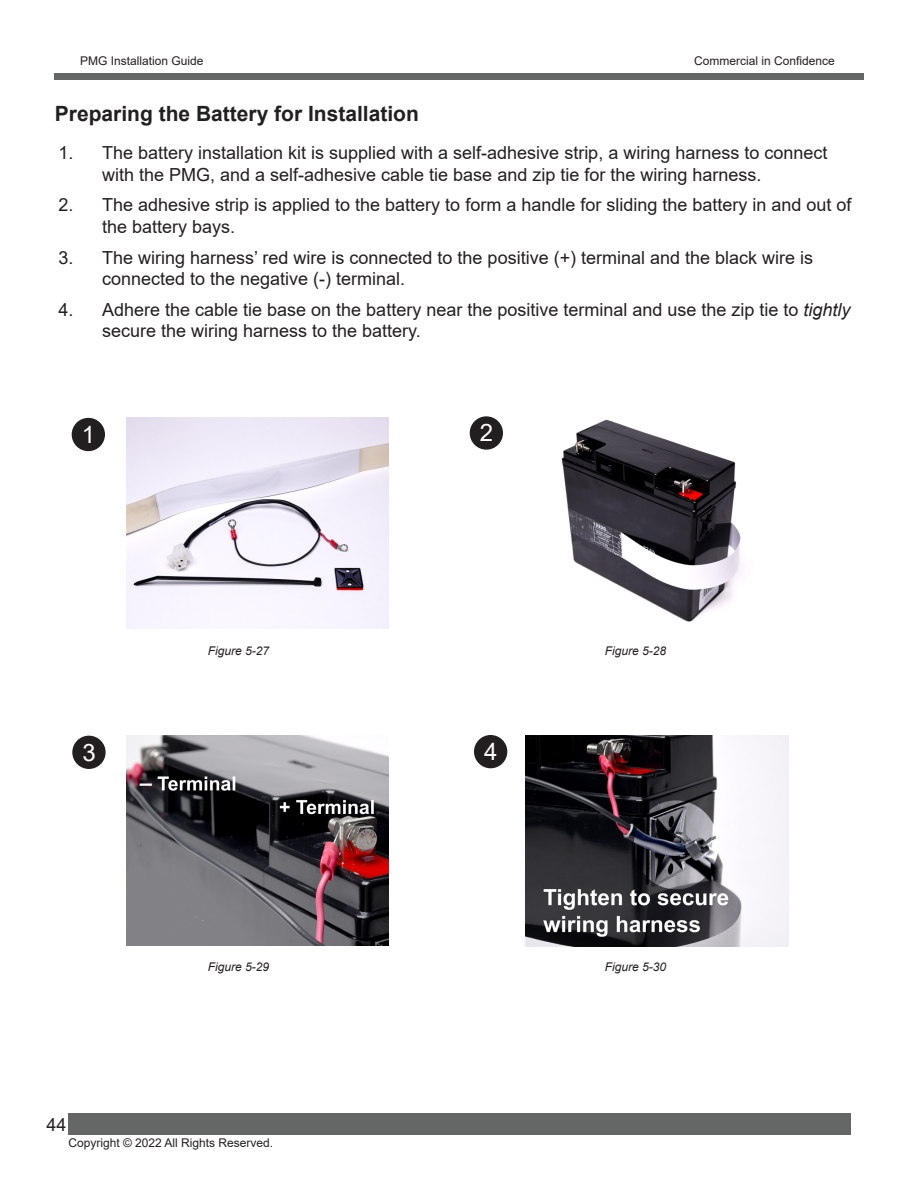
<style>
.page{position:relative;width:918px;height:1188px;background:#fff}
.page>*{position:absolute;margin:0;border:0;box-sizing:border-box;transform-origin:0 0}
.t1{font:24px "Arial";color:#fff}
.t2{font:700 21px "Arial";color:#231f20}
.t3{font:18px/21.6px "Arial";color:#231f20}
.t4{font:12px "Arial";color:#231f20}
.t5{font:italic 12px "Arial";color:#231f20}
.s1{font-style:italic}
</style>
<div class="page">
<div style="left:54px;top:73px;width:810px;height:7px;background:#656666"></div>
<div style="left:68px;top:1113px;width:783px;height:22px;background:#656666"></div>
<img style="left:126px;top:418px;width:263px;height:210px">
<div style="left:72px;top:419px;width:32px;height:31px;background:#231f20;border-radius:50%"></div>
<div style="left:72px;top:418px;width:33px;height:33px;border:2px solid #231f20;border-radius:50%"></div>
<div style="left:470px;top:417px;width:32px;height:32px;background:#231f20;border-radius:50%"></div>
<div style="left:470px;top:416px;width:33px;height:34px;border:2px solid #231f20;border-radius:50%"></div>
<div style="left:73px;top:736px;width:32px;height:32px;background:#231f20;border-radius:50%"></div>
<div style="left:72px;top:736px;width:34px;height:33px;border:2px solid #231f20;border-radius:50%"></div>
<div style="left:475px;top:736px;width:32px;height:32px;background:#231f20;border-radius:50%"></div>
<div style="left:474px;top:735px;width:33px;height:33px;border:2px solid #231f20;border-radius:50%"></div>
<img style="left:561px;top:419px;width:180px;height:203px">
<img style="left:126px;top:736px;width:263px;height:210px">
<img style="left:526px;top:735px;width:263px;height:212px">
<p class="t4" style="left:80px;top:52px;width:125px">PMG Installation Guide</p>
<p class="t4" style="left:694px;top:52px;width:142px">Commercial in Confidence</p>
<p class="t2" style="left:55px;top:99px;width:366px">Preparing the Battery for Installation</p>
<p class="t3" style="left:102px;top:142px;width:727px;text-indent:-44px">1. The battery installation kit is supplied with a self-adhesive strip, a wiring harness to connect with the PMG, and a self-adhesive cable tie base and zip tie for the wiring harness.</p>
<p class="t3" style="left:102px;top:194px;width:751px;text-indent:-44px">2. The adhesive strip is applied to the battery to form a handle for sliding the battery in and out of the battery bays.</p>
<p class="t3" style="left:102px;top:246px;width:713px;text-indent:-44px">3. The wiring harness’ red wire is connected to the positive (+) terminal and the black wire is connected to the negative (-) terminal.</p>
<p class="t3" style="left:102px;top:299px;width:750px;text-indent:-44px">4. Adhere the cable tie base on the battery near the positive terminal and use the zip tie to <span class="s1">tightly </span>secure the wiring harness to the battery.</p>
<p class="t1" style="left:82px;top:418px;width:15px">1</p>
<p class="t1" style="left:480px;top:416px;width:15px">2</p>
<p class="t5" style="left:208px;top:643px;width:63px">Figure 5-27</p>
<p class="t5" style="left:605px;top:643px;width:63px">Figure 5-28</p>
<p class="t1" style="left:82px;top:736px;width:15px">3</p>
<p class="t1" style="left:484px;top:735px;width:15px">4</p>
<p class="t3" style="left:47px;top:1114px;width:22px">44</p>
<p class="t5" style="left:208px;top:959px;width:63px">Figure 5-29</p>
<p class="t5" style="left:605px;top:959px;width:63px">Figure 5-30</p>
<p class="t4" style="left:68px;top:1135px;width:206px">Copyright © 2022 All Rights Reserved.</p>
</div>
